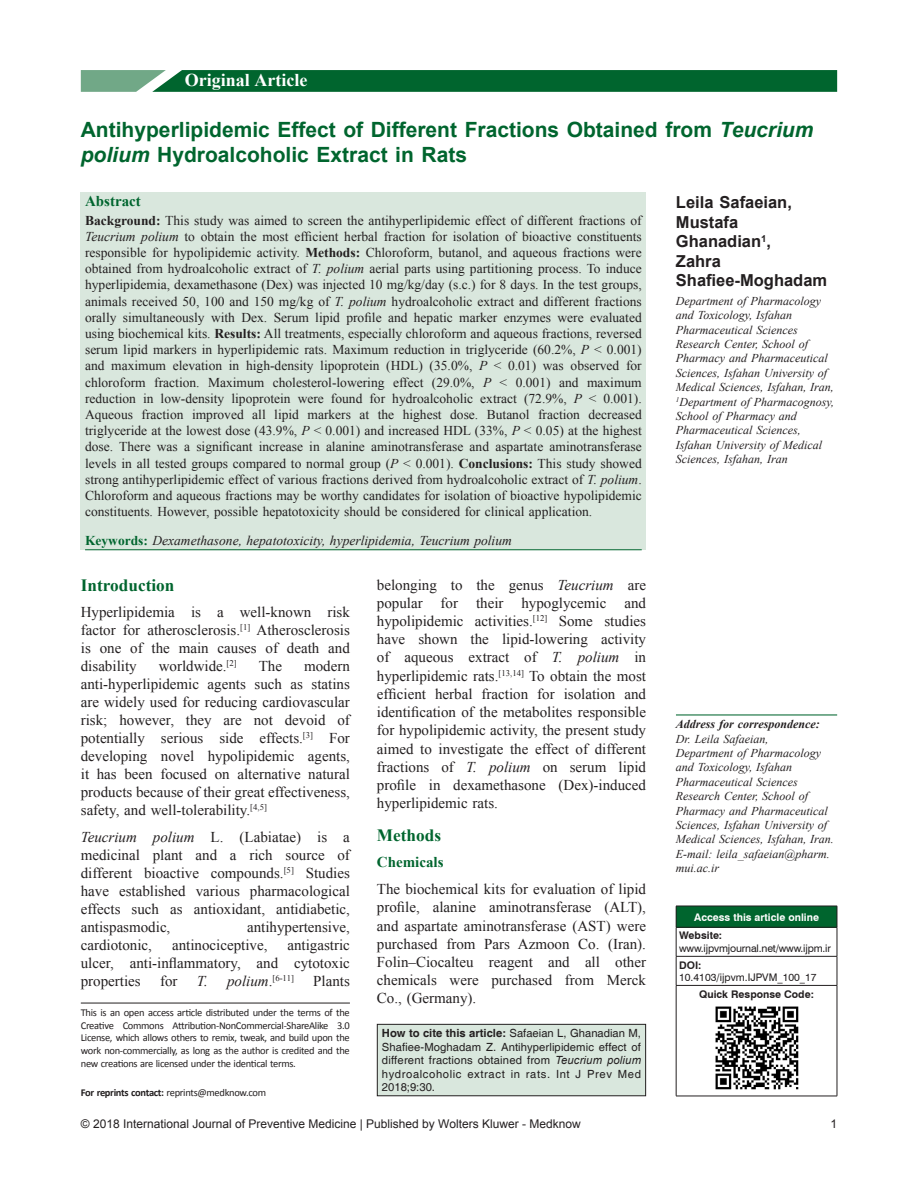
<style>
.page{position:relative;width:918px;height:1188px;background:#fff}
.page>*{position:absolute;margin:0;border:0;box-sizing:border-box;transform-origin:0 0}
.AT{font:700 21px/25.2px "Arial";color:#00652e}
.AH{font:700 18px "Times New Roman";color:#fff}
.t1{font:700 17.25px "Times New Roman";color:#00652e}
.AU{font:700 16.5px/19.5px "Arial";color:#231f20}
.TX{font:15px/18px "Times New Roman";color:#231f20;text-align:justify}
.ABSH{font:700 15px "Times New Roman";color:#00652e}
.TX-2{font:italic 15px "Times New Roman";color:#231f20}
.ABS{font:13.5px/16.2px "Times New Roman";color:#231f20;text-align:justify}
.KWD{font:italic 13.5px "Times New Roman";color:#231f20}
.AFF{font:italic 12px/14.4px "Times New Roman";color:#231f20}
.ADD{font:italic 12px/14.4px "Times New Roman";color:#231f20}
.t2{font:12px "Arial";color:#231f20}
.HTC{font:11.25px/13.5px "Helvetica";letter-spacing:.055em;color:#231f20;text-align:justify}
.TX-3{font:10.5px/12.6px "Calibri";letter-spacing:-.03em;color:#231f20;text-align:justify}
.Website{font:10.5px/12.6px "Swiss 721 BT";letter-spacing:-.015em;color:#231f20}
.DOI{font:10.5px/12.6px "Swiss 721 BT";color:#231f20}
.ATAO{font:700 10.5px "Swiss 721 BT";color:#fff}
.QRC{font:700 10.5px "Swiss 721 BT";color:#231f20}
.s1{font-style:italic}
.s2{font-weight:700}
.s3{font-weight:700;font-style:normal;color:#00652e}
.s4{font-style:normal}
</style>
<div class="page">
<hr style="left:676px;top:714px;width:161px;height:1px;background:#00652e">
<div style="left:81px;top:192px;width:565px;height:357px;background:#d9e7dd"></div>
<hr style="left:85px;top:549px;width:557px;height:1px;background:#00652e">
<svg style="left:81px;top:70px;width:756px;height:22px;background:#126f3c"></svg>
<div style="left:377px;top:1024px;width:269px;height:72px;background:#d9e7dd"></div>
<div style="left:377px;top:1024px;width:269px;height:72px;border:1px solid #231f20"></div>
<div style="left:676px;top:906px;width:161px;height:21px;background:#00652e"></div>
<hr style="left:676px;top:927px;width:161px;height:1px;background:#231f20">
<hr style="left:676px;top:956px;width:161px;height:1px;background:#231f20">
<hr style="left:676px;top:985px;width:161px;height:1px;background:#231f20">
<hr style="left:676px;top:906px;width:161px;height:1px;background:#231f20">
<svg style="left:676px;top:906px;width:1px;height:79px"></svg>
<svg style="left:837px;top:906px;width:1px;height:79px"></svg>
<hr style="left:676px;top:986px;width:1px;height:110px;background:#231f20">
<hr style="left:837px;top:986px;width:1px;height:110px;background:#231f20">
<hr style="left:676px;top:1096px;width:161px;height:1px;background:#231f20">
<img style="left:715px;top:1006px;width:84px;height:84px">
<hr style="left:81px;top:1003px;width:269px;height:1px;background:#231f20">
<p class="AH" style="left:185px;top:68px;width:124px">Original Article</p>
<p class="AT" style="left:81px;top:117px;width:734px">Antihyperlipidemic Effect of Different Fractions Obtained from <span class="s1">Teucrium polium</span> Hydroalcoholic Extract in Rats</p>
<p class="ABSH" style="left:85px;top:191px;width:57px">Abstract</p>
<p class="ABS" style="left:85px;top:212px;width:558px"><span class="s2">Background:</span> This study was aimed to screen the antihyperlipidemic effect of different fractions of <span class="s1">Teucrium polium</span> to obtain the most efficient herbal fraction for isolation of bioactive constituents responsible for hypolipidemic activity. <span class="s2">Methods:</span> Chloroform, butanol, and aqueous fractions were obtained from hydroalcoholic extract of <span class="s1">T. polium</span> aerial parts using partitioning process. To induce hyperlipidemia, dexamethasone (Dex) was injected 10 mg/kg/day (s.c.) for 8 days. In the test groups, animals received 50, 100 and 150 mg/kg of <span class="s1">T. polium</span> hydroalcoholic extract and different fractions orally simultaneously with Dex. Serum lipid profile and hepatic marker enzymes were evaluated using biochemical kits. <span class="s2">Results:</span> All treatments, especially chloroform and aqueous fractions, reversed serum lipid markers in hyperlipidemic rats. Maximum reduction in triglyceride (60.2%, <span class="s1">P</span> &lt; 0.001) and maximum elevation in high‑density lipoprotein (HDL) (35.0%, <span class="s1">P</span> &lt; 0.01) was observed for chloroform fraction. Maximum cholesterol‑lowering effect (29.0%, <span class="s1">P</span> &lt; 0.001) and maximum reduction in low‑density lipoprotein were found for hydroalcoholic extract (72.9%, <span class="s1">P</span> &lt; 0.001).<br>Aqueous fraction improved all lipid markers at the highest dose. Butanol fraction decreased triglyceride at the lowest dose (43.9%, <span class="s1">P</span> &lt; 0.001) and increased HDL (33%, <span class="s1">P</span> &lt; 0.05) at the highest dose. There was a significant increase in alanine aminotransferase and aspartate aminotransferase levels in all tested groups compared to normal group (<span class="s1">P</span> &lt; 0.001). <span class="s2">Conclusions:</span> This study showed strong antihyperlipidemic effect of various fractions derived from hydroalcoholic extract of <span class="s1">T. polium</span>.<br>Chloroform and aqueous fractions may be worthy candidates for isolation of bioactive hypolipidemic constituents. However, possible hepatotoxicity should be considered for clinical application.</p>
<p class="KWD" style="left:85px;top:531px;width:428px"><span class="s3">Keywords:</span> Dexamethasone, hepatotoxicity, hyperlipidemia, Teucrium polium</p>
<h1 class="t1" style="left:81px;top:573px;width:95px">Introduction</h1>
<p class="TX" style="left:81px;top:603px;width:271px">Hyperlipidemia is a well‑known risk factor for atherosclerosis.<sup>[1]</sup> Atherosclerosis is one of the main causes of death and disability</p>
<p class="TX" style="left:159px;top:657px;width:80px">worldwide.<sup>[2]</sup></p>
<p class="TX" style="left:259px;top:657px;width:25px">The</p>
<p class="TX" style="left:81px;top:657px;width:271px;text-indent:223px">modern anti‑hyperlipidemic agents such as statins are widely used for reducing cardiovascular risk; however, they are not devoid of potentially serious side effects.<sup>[3]</sup> For developing novel hypolipidemic agents, it has been focused on alternative natural products because of their great effectiveness, safety, and well‑tolerability.<sup>[4,5]</sup></p>
<p class="TX" style="left:81px;top:828px;width:271px"><span class="s1">Teucrium polium</span> L. (Labiatae) is a medicinal plant and a rich source of different bioactive compounds.<sup>[5]</sup> Studies have established various pharmacological effects such as antioxidant, antidiabetic, antispasmodic,</p>
<p class="TX" style="left:247px;top:918px;width:104px">antihypertensive,</p>
<p class="TX" style="left:81px;top:936px;width:271px;text-indent:207px">antigastric ulcer, anti‑inflammatory, and cytotoxic properties</p>
<p class="TX" style="left:81px;top:936px;width:73px">cardiotonic,</p>
<p class="TX" style="left:172px;top:936px;width:97px">antinociceptive,</p>
<p class="TX" style="left:160px;top:972px;width:19px">for</p>
<p class="TX-2" style="left:197px;top:970px;width:99px">T. polium<span class="s4">.</span><sup>[6‑11]</sup></p>
<p class="TX" style="left:313px;top:972px;width:38px">Plants</p>
<p class="TX-3" style="left:81px;top:1006px;width:271px">This is an open access article distributed under the terms of the Creative Commons Attribution-NonCommercial-ShareAlike 3.0<br>License, which allows others to remix, tweak, and build upon the work non-commercially, as long as the author is credited and the new creations are licensed under the identical terms.</p>
<p class="TX-3" style="left:81px;top:1086px;width:187px"><span class="s2">For reprints contact:</span> reprints@medknow.com</p>
<p class="TX" style="left:377px;top:575px;width:271px">belonging to the genus <span class="s1">Teucrium</span> are popular for their hypoglycemic and hypolipidemic activities.<sup>[12]</sup> Some studies have shown the lipid‑lowering activity of aqueous extract of <span class="s1">T. polium</span> in hyperlipidemic rats.<sup>[13,14]</sup> To obtain the most efficient herbal fraction for isolation and identification of the metabolites responsible for hypolipidemic activity, the present study aimed to investigate the effect of different fractions of <span class="s1">T. polium</span> on serum lipid profile in dexamethasone (Dex)‑induced hyperlipidemic rats.</p>
<h1 class="t1" style="left:377px;top:823px;width:66px">Methods</h1>
<h2 class="ABSH" style="left:377px;top:852px;width:68px">Chemicals</h2>
<p class="TX" style="left:377px;top:880px;width:271px">The biochemical kits for evaluation of lipid profile, alanine aminotransferase (ALT), and aspartate aminotransferase (AST) were purchased from Pars Azmoon Co. (Iran).<br>Folin–Ciocalteu reagent and all other chemicals were purchased from Merck Co., (Germany).</p>
<p class="HTC" style="left:382px;top:1027px;width:261px"><span class="s2">How to cite this article:</span> Safaeian L, Ghanadian M, Shafiee‑Moghadam Z. Antihyperlipidemic effect of different fractions obtained from <span class="s1">Teucrium polium </span>hydroalcoholic extract in rats. Int J Prev Med 2018;9:30.</p>
<p class="AU" style="left:676px;top:193px;width:153px">Leila Safaeian,<br>Mustafa<br>Ghanadian<sup>1</sup>,<br>Zahra<br>Shafiee‑Moghadam</p>
<p class="AFF" style="left:676px;top:293px;width:160px">Department of Pharmacology and Toxicology, Isfahan<br>Pharmaceutical Sciences<br>Research Center, School of<br>Pharmacy and Pharmaceutical<br>Sciences, Isfahan University of<br>Medical Sciences, Isfahan, Iran,<br><sup>1</sup>Department of Pharmacognosy,<br>School of Pharmacy and<br>Pharmaceutical Sciences,<br>Isfahan University of Medical<br>Sciences, Isfahan, Iran</p>
<p class="ADD" style="left:676px;top:717px;width:159px"><span class="s2">Address for correspondence:<br></span>Dr. Leila Safaeian,<br>Department of Pharmacology and Toxicology, Isfahan<br>Pharmaceutical Sciences<br>Research Center, School of<br>Pharmacy and Pharmaceutical<br>Sciences, Isfahan University of<br>Medical Sciences, Isfahan, Iran.<br>E‑mail: leila_safaeian@pharm. mui.ac.ir</p>
<p class="ATAO" style="left:694px;top:911px;width:126px">Access this article online</p>
<p class="Website" style="left:679px;top:929px;width:153px"><span class="s2">Website: </span>www.ijpvmjournal.net/www.ijpm.ir</p>
<p class="DOI" style="left:679px;top:958px;width:139px"><span class="s2">DOI:<br></span>10.4103/ijpvm.IJPVM_100_17</p>
<p class="QRC" style="left:699px;top:988px;width:116px">Quick Response Code:</p>
<p class="t2" style="left:81px;top:1116px;width:501px">© 2018 International Journal of Preventive Medicine | Published by Wolters Kluwer - Medknow</p>
<p class="t2" style="left:830px;top:1116px;width:8px">1</p>
</div>
